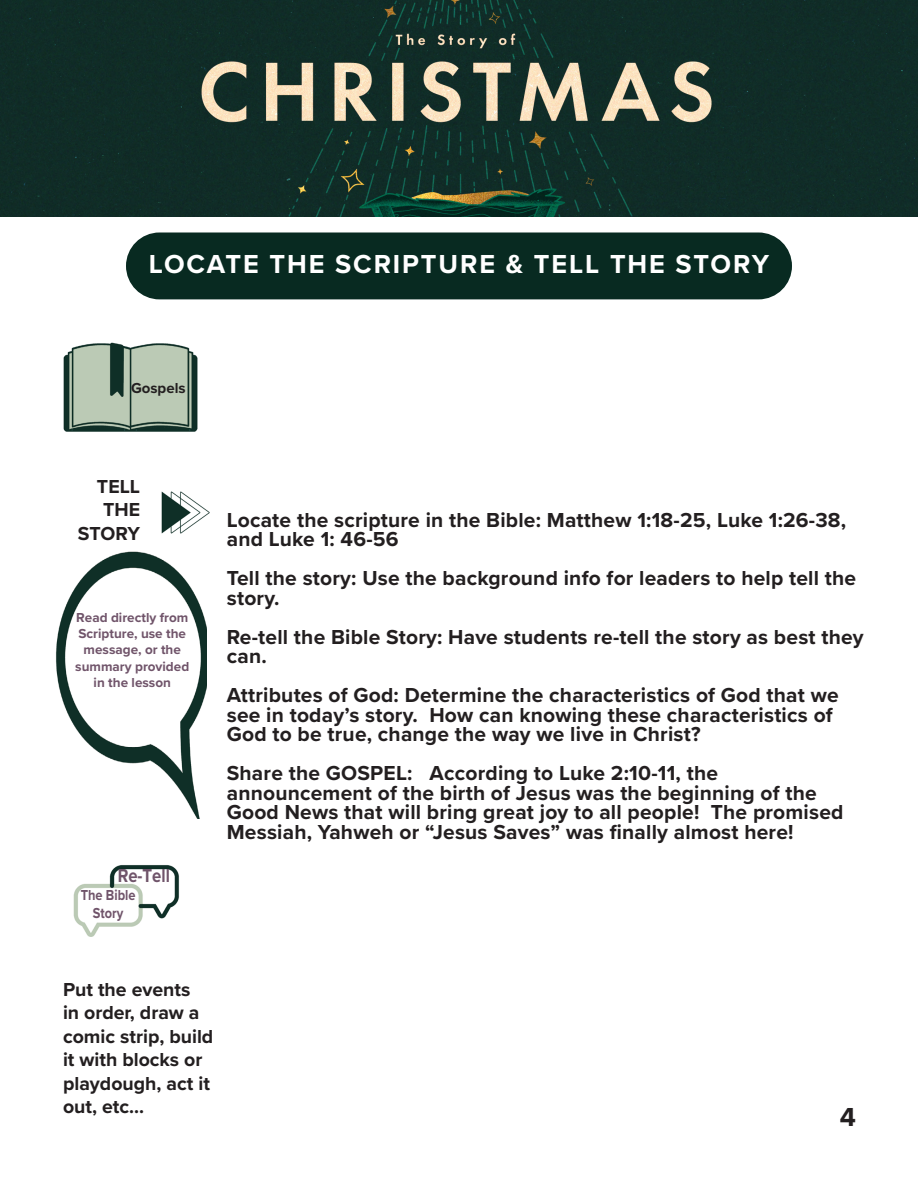
<style>
.page{position:relative;width:918px;height:1188px;background:#fff}
.page>*{position:absolute;margin:0;border:0;box-sizing:border-box;transform-origin:0 0}
.Paragraph_Style_4{font:700 27px "Proxima Nova";letter-spacing:.07em;color:#fff}
.t1{font:700 27px "Proxima Nova";color:#231f20}
.Paragraph_Style_5{font:700 21px/19.5px "Proxima Nova";letter-spacing:.01em;color:#231f20}
.Memory_Verse{font:700 19.5px/23.4px "Proxima Nova";color:#231f20}
.Memory_Verse-2{font:700 19.5px "Proxima Nova";color:#70546a;scale:.85 1}
.Memory_Verse-3{font:700 15px/18px "Proxima Nova";color:#70546a;text-align:center;scale:.85 1}
.Lesson_Title{font:700 15px "Proxima Nova";color:#231f20}
.Memory_Verse-4{font:700 13.5px/16.2px "Proxima Nova";color:#70546a;text-align:center}
</style>
<div class="page">
<img style="left:0;top:0;width:918px;height:216px">
<div style="left:126px;top:232px;width:666px;height:67px;background:#082a21;border-radius:33px"></div>
<img style="left:161px;top:491px;width:49px;height:43px">
<img style="left:73px;top:865px;width:106px;height:72px">
<img style="left:56px;top:551px;width:150px;height:268px">
<img style="left:63px;top:342px;width:135px;height:90px">
<p class="Paragraph_Style_4" style="left:149px;top:244px;width:622px">LOCATE THE SCRIPTURE &amp; TELL THE STORY</p>
<p class="Lesson_Title" style="left:131px;top:376px;width:56px">Gospels</p>
<p class="Memory_Verse" style="left:97px;top:474px;width:45px">TELL</p>
<p class="Memory_Verse" style="left:103px;top:497px;width:38px">THE</p>
<p class="Memory_Verse" style="left:78px;top:521px;width:64px">STORY</p>
<p class="Memory_Verse-4" style="left:76px;top:609px;width:114px">Read directly from</p>
<p class="Memory_Verse-4" style="left:75px;top:625px;width:115px">Scripture, use the message, or the summary provided</p>
<p class="Memory_Verse-4" style="left:94px;top:674px;width:79px">in the lesson</p>
<p class="Memory_Verse-2" style="left:118px;top:861px;width:63px">Re-Tell</p>
<p class="Memory_Verse-3" style="left:81px;top:886px;width:66px">The Bible<br>Story</p>
<p class="Paragraph_Style_5" style="left:227px;top:509px;width:621px">Locate the scripture in the Bible: Matthew 1:18-25, Luke 1:26-38, and Luke 1: 46-56</p>
<p class="Paragraph_Style_5" style="left:227px;top:568px;width:631px">Tell the story: Use the background info for leaders to help tell the story.</p>
<p class="Paragraph_Style_5" style="left:227px;top:626px;width:638px">Re-tell the Bible Story: Have students re-tell the story as best they can.</p>
<p class="Paragraph_Style_5" style="left:227px;top:685px;width:614px">Attributes of God: Determine the characteristics of God that we see in today’s story. How can knowing these characteristics of<br>God to be true, change the way we live in Christ?</p>
<p class="Paragraph_Style_5" style="left:227px;top:763px;width:618px">Share the GOSPEL: According to Luke 2:10-11, the announcement of the birth of Jesus was the beginning of the Good News that will bring great joy to all people! The promised Messiah, Yahweh or “Jesus Saves” was finally almost here!</p>
<p class="Memory_Verse" style="left:63px;top:977px;width:152px">Put the events<br>in order, draw a comic strip, build it with blocks or playdough, act it out, etc...</p>
<p class="t1" style="left:840px;top:1096px;width:18px">4</p>
</div>
